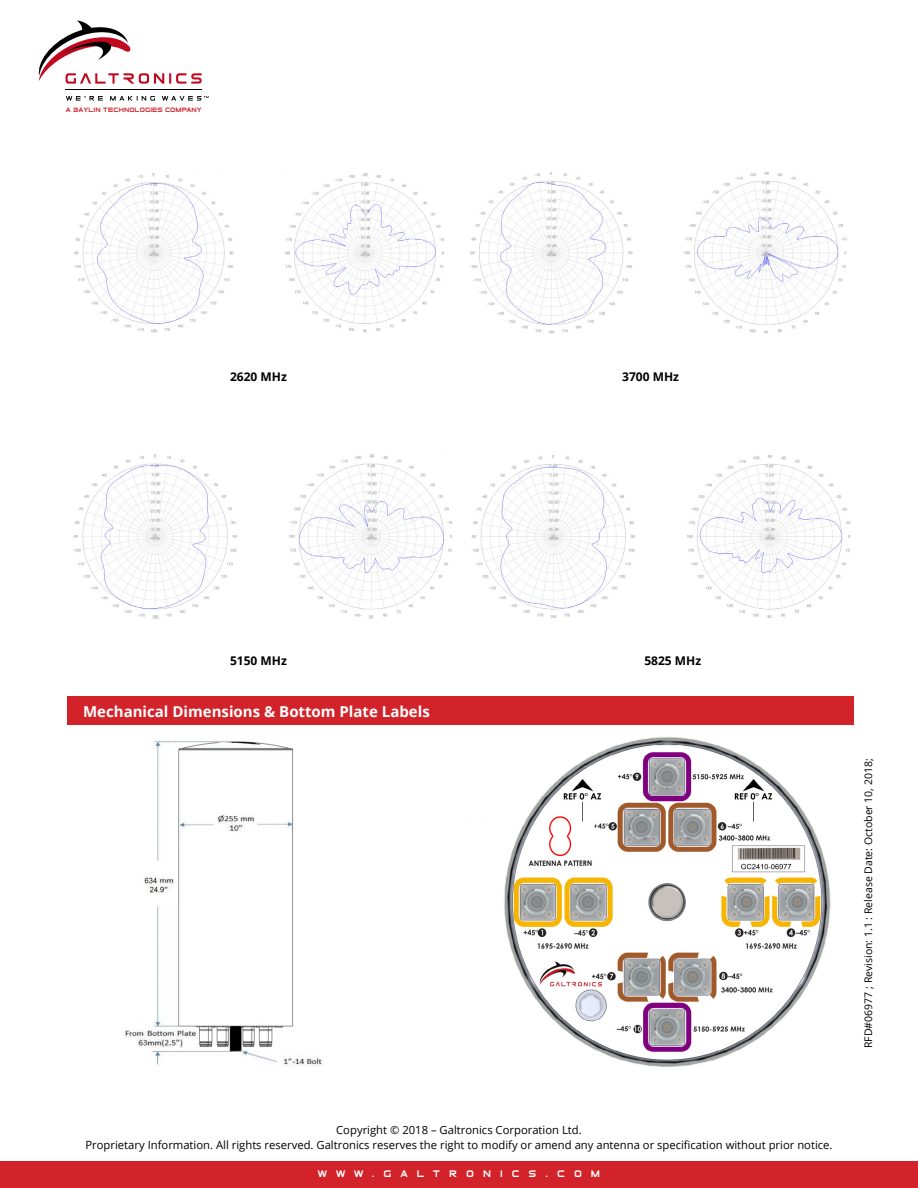
<style>
.page{position:relative;width:918px;height:1188px;background:#fff}
.page>*{position:absolute;margin:0;border:0;box-sizing:border-box;transform-origin:0 0}
.t1{font:700 15px "Open Sans";color:#fff}
.t2{font:700 12px "Open Sans";color:#000}
.t3{font:11.25px/15px "Open Sans";color:#000;text-align:center}
.t4{font:10.5px "Open Sans";color:#000}
.t5{font:9px "Elemental End";letter-spacing:1em;color:#fff}
.t6{font:6px "Elemental End";color:#d2232a}
</style>
<div class="page">
<div style="left:0;top:1161px;width:918px;height:27px;background:#d2232a"></div>
<hr style="left:66px;top:89px;width:136px;height:1px;background:#000">
<svg style="left:38px;top:20px;width:164px;height:64px"></svg>
<svg style="left:66px;top:96px;width:143px;height:5px"></svg>
<img style="left:73px;top:455px;width:380px;height:163px">
<img style="left:471px;top:455px;width:380px;height:162px">
<img style="left:469px;top:172px;width:378px;height:161px">
<img style="left:73px;top:173px;width:371px;height:160px">
<div style="left:67px;top:697px;width:786px;height:28px;background:#d2232a"></div>
<img style="left:125px;top:741px;width:198px;height:325px">
<img style="left:470px;top:736px;width:361px;height:331px">
<p class="t6" style="left:66px;top:107px;width:137px">A BAYLIN TECHNOLOGIES COMPANY</p>
<p class="t2" style="left:230px;top:368px;width:58px">2620 MHz</p>
<p class="t2" style="left:622px;top:368px;width:58px">3700 MHz</p>
<p class="t2" style="left:230px;top:652px;width:58px">5150 MHz</p>
<p class="t2" style="left:644px;top:652px;width:58px">5825 MHz</p>
<h1 class="t1" style="left:83px;top:701px;width:348px">Mechanical Dimensions &amp; Bottom Plate Labels</h1>
<p class="t3" style="left:85px;top:1122px;width:749px">Copyright © 2018 – Galtronics Corporation Ltd.<br>Proprietary Information. All rights reserved. Galtronics reserves the right to modify or amend any antenna or specification without prior notice.</p>
<p class="t5" style="left:318px;top:1168px;width:284px">WWW.GALTRONICS.COM</p>
<p class="t4" style="left:861px;top:1048px;width:291px;rotate:-90deg">RFD#06977 ; Revision: 1.1 : Release Date: October 10, 2018;</p>
</div>
